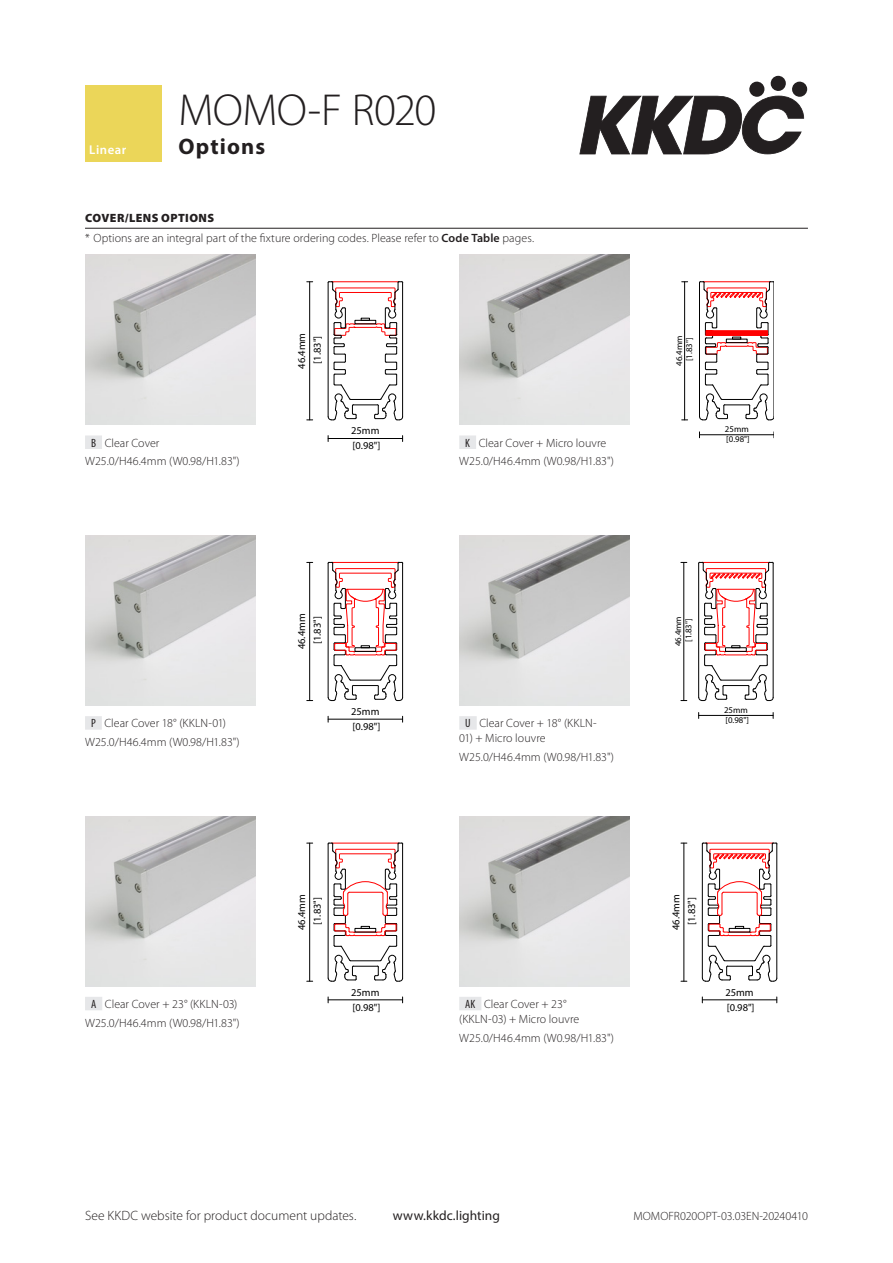
<style>
.page{position:relative;width:893px;height:1263px;background:#fff}
.page>*{position:absolute;margin:0;border:0;box-sizing:border-box;transform-origin:0 0}
.Product_Title{font:300 45px "Myriad Pro";letter-spacing:-.015em;color:#231f20}
.title_line2{font:700 22.5px "Myriad Pro";letter-spacing:.05em;color:#231f20}
.t1{font:300 13.5px "Myriad Pro";color:#231f20}
.t2{font:13.5px "Myriad Pro";letter-spacing:.005em;color:#231f20}
.t3{font:600 12.75px "Myriad Pro";letter-spacing:.04em;color:#fff}
.body{font:300 12px "Myriad Pro";letter-spacing:.005em;color:#231f20}
.Cover_lens_option{font:300 12px/15px "Myriad Pro";letter-spacing:.005em;color:#231f20;text-align:center}
.Section_sub_text{font:300 12px "Myriad Pro";letter-spacing:.005em;color:#231f20}
.Section_heading_top{font:900 12px "Myriad Pro";letter-spacing:.035em;color:#231f20}
.Cover_lens_option-2{font:condensed 12px "Myriad Pro";color:#231f20}
.t4{font:10.5px/15.5px "Myriad Pro";color:#000;text-align:center}
.t5{font:8.85px/10.1px "Myriad Pro";color:#000;text-align:center}
.s1{font-weight:600}
.s2{font-weight:400;font-stretch:condensed}
</style>
<div class="page">
<svg style="left:579px;top:96px;width:225px;height:58px"></svg>
<svg style="left:749px;top:81px;width:16px;height:16px"></svg>
<div style="left:770px;top:76px;width:16px;height:15px;background:#231f20;border-radius:50%"></div>
<div style="left:792px;top:81px;width:15px;height:16px;background:#231f20;border-radius:50%"></div>
<hr style="left:85px;top:228px;width:723px;height:1px;background:#231f20">
<img style="left:85px;top:255px;width:170px;height:170px">
<svg style="left:328px;top:281px;width:75px;height:140px"></svg>
<hr style="left:309px;top:282px;width:1px;height:138px;background:#000">
<hr style="left:328px;top:438px;width:75px;height:1px;background:#000">
<img style="left:459px;top:255px;width:170px;height:170px">
<hr style="left:774px;top:283px;width:1px;height:134px;background:#000">
<hr style="left:684px;top:282px;width:1px;height:138px;background:#000">
<hr style="left:699px;top:434px;width:75px;height:1px;background:#000">
<svg style="left:699px;top:281px;width:75px;height:140px"></svg>
<hr style="left:706px;top:335px;width:61px;height:1px;background:#f00">
<div style="left:706px;top:331px;width:62px;height:4px;border:1px solid #f00"></div>
<div style="left:85px;top:435px;width:17px;height:14px;background:#e6e7e9"></div>
<div style="left:459px;top:435px;width:17px;height:14px;background:#e6e7e9"></div>
<img style="left:85px;top:535px;width:170px;height:171px">
<svg style="left:328px;top:562px;width:75px;height:139px"></svg>
<div style="left:355px;top:647px;width:21px;height:5px;border:1px solid #000"></div>
<hr style="left:309px;top:562px;width:1px;height:138px;background:#000">
<hr style="left:328px;top:719px;width:75px;height:1px;background:#000">
<img style="left:459px;top:535px;width:170px;height:171px">
<svg style="left:698px;top:562px;width:76px;height:139px"></svg>
<hr style="left:683px;top:562px;width:1px;height:138px;background:#000">
<hr style="left:699px;top:715px;width:74px;height:1px;background:#000">
<div style="left:85px;top:716px;width:17px;height:14px;background:#e6e7e9"></div>
<div style="left:459px;top:716px;width:18px;height:14px;background:#e6e7e9"></div>
<img style="left:85px;top:816px;width:170px;height:170px">
<svg style="left:328px;top:842px;width:75px;height:140px"></svg>
<hr style="left:309px;top:843px;width:1px;height:138px;background:#000">
<hr style="left:328px;top:999px;width:75px;height:1px;background:#000">
<img style="left:459px;top:816px;width:170px;height:170px">
<svg style="left:702px;top:842px;width:75px;height:140px"></svg>
<hr style="left:684px;top:843px;width:1px;height:138px;background:#000">
<hr style="left:702px;top:999px;width:75px;height:1px;background:#000">
<div style="left:85px;top:997px;width:17px;height:13px;background:#e6e7e9"></div>
<div style="left:459px;top:997px;width:22px;height:13px;background:#e6e7e9"></div>
<div style="left:85px;top:85px;width:77px;height:77px;background:#ebd659"></div>
<p class="t3" style="left:89px;top:142px;width:38px">Linear</p>
<p class="Product_Title" style="left:179px;top:83px;width:259px">MOMO-F R020</p>
<p class="title_line2" style="left:179px;top:132px;width:88px">Options</p>
<p class="Section_heading_top" style="left:85px;top:210px;width:131px">COVER/LENS OPTIONS</p>
<p class="Section_sub_text" style="left:85px;top:231px;width:451px">* Options are an integral part of the fixture ordering codes. Please refer to <span class="s1">Code Table</span> pages.</p>
<p class="Cover_lens_option" style="left:91px;top:435px;width:70px"><span class="s2">B</span> Clear Cover</p>
<p class="body" style="left:85px;top:454px;width:156px">W25.0/H46.4mm (W0.98/H1.83")</p>
<p class="Cover_lens_option" style="left:91px;top:716px;width:137px"><span class="s2">P</span> Clear Cover 18° (KKLN-01)</p>
<p class="body" style="left:85px;top:735px;width:156px">W25.0/H46.4mm (W0.98/H1.83")</p>
<p class="t4" style="left:294px;top:369px;width:37px;rotate:-90deg">46.4mm [1.83"]</p>
<p class="t4" style="left:351px;top:423px;width:31px;line-height:14.9px;text-align:left">25mm [0.98"]</p>
<p class="t4" style="left:294px;top:649px;width:37px;rotate:-90deg">46.4mm [1.83"]</p>
<p class="t4" style="left:351px;top:704px;width:31px;line-height:14.9px;text-align:left">25mm [0.98"]</p>
<p class="t4" style="left:294px;top:930px;width:37px;rotate:-90deg">46.4mm [1.83"]</p>
<p class="Cover_lens_option" style="left:465px;top:435px;width:143px"><span class="s2">K</span> Clear Cover + Micro louvre</p>
<p class="body" style="left:459px;top:454px;width:156px">W25.0/H46.4mm (W0.98/H1.83")</p>
<p class="Cover_lens_option" style="left:465px;top:716px;width:133px"><span class="s2">U</span> Clear Cover + 18° (KKLN-</p>
<p class="Cover_lens_option" style="left:459px;top:731px;width:88px">01) + Micro louvre</p>
<p class="body" style="left:459px;top:750px;width:156px">W25.0/H46.4mm (W0.98/H1.83")</p>
<p class="t5" style="left:674px;top:366px;width:32px;rotate:-90deg">46.4mm [1.83"]</p>
<p class="t5" style="left:725px;top:424px;width:26px;text-align:left">25mm [0.98"]</p>
<p class="t5" style="left:673px;top:646px;width:32px;rotate:-90deg">46.4mm [1.83"]</p>
<p class="t5" style="left:724px;top:705px;width:26px;text-align:left">25mm [0.98"]</p>
<p class="t4" style="left:668px;top:930px;width:37px;rotate:-90deg">46.4mm [1.83"]</p>
<p class="t4" style="left:351px;top:985px;width:31px;line-height:14.9px;text-align:left">25mm [0.98"]</p>
<p class="t4" style="left:725px;top:984px;width:30px">25mm</p>
<p class="Cover_lens_option" style="left:105px;top:996px;width:134px">Clear Cover + 23° (KKLN-03)</p>
<p class="body" style="left:85px;top:1015px;width:156px">W25.0/H46.4mm (W0.98/H1.83")</p>
<p class="Cover_lens_option" style="left:459px;top:996px;width:122px"><span class="s2">AK</span> Clear Cover + 23° (KKLN-03) + Micro louvre</p>
<p class="body" style="left:459px;top:1030px;width:156px">W25.0/H46.4mm (W0.98/H1.83")</p>
<p class="Cover_lens_option-2" style="left:91px;top:997px;width:7px">A</p>
<p class="t4" style="left:727px;top:999px;width:29px">[0.98"]</p>
<p class="t1" style="left:85px;top:1208px;width:273px">See KKDC website for product document updates.</p>
<p class="t2" style="left:393px;top:1207px;width:109px">www.kkdc.lighting</p>
<p class="Section_sub_text" style="left:633px;top:1209px;width:176px">MOMOFR020OPT-03.03EN-20240410</p>
</div>
